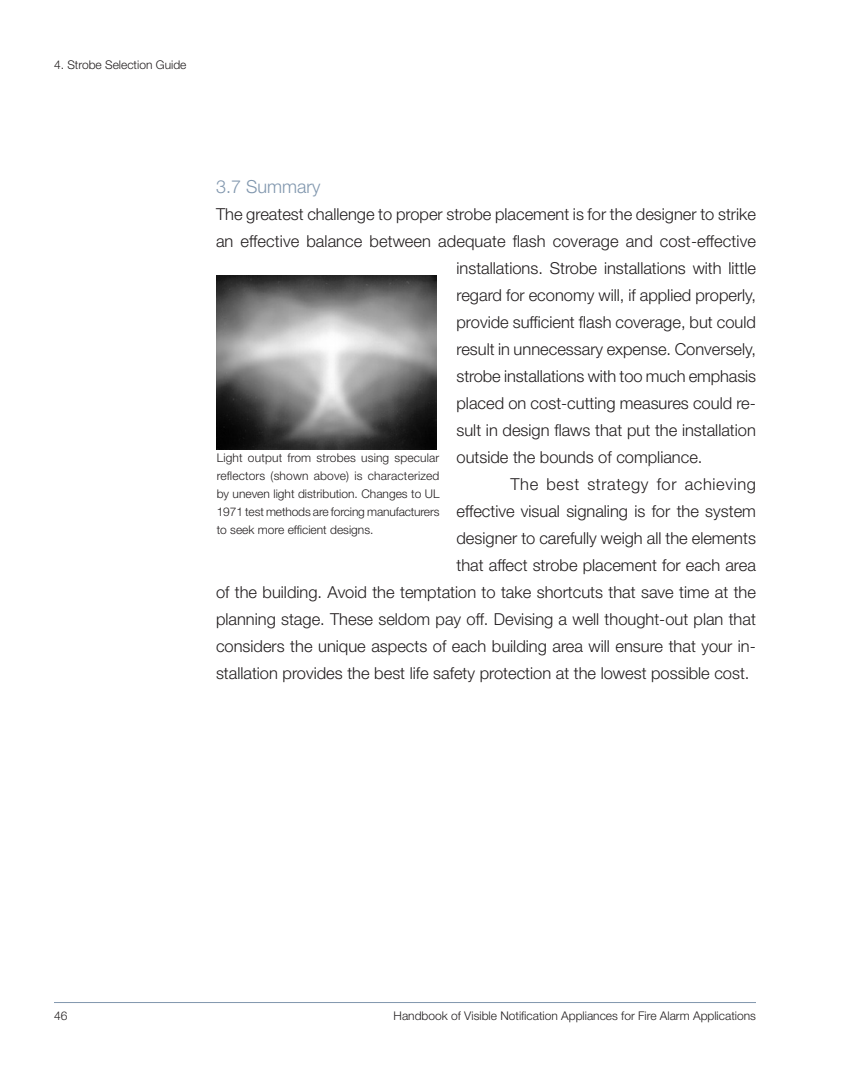
<style>
.page{position:relative;width:864px;height:1080px;background:#fff}
.page>*{position:absolute;margin:0;border:0;box-sizing:border-box;transform-origin:0 0}
.Subhead{font:300 18px "Helvetica Neue LT Std";color:#8197ae}
.Body_--_No_indent{font:300 16.5px "Helvetica Neue LT Std";color:#231f20}
.Body{font:300 16.5px "Helvetica Neue LT Std";color:#231f20}
.Body-2{font:300 16.5px "Helvetica Neue LT Std";letter-spacing:.04em;color:#231f20}
.Graphic_Caption{font:300 12px/18px "Helvetica Neue LT Std";color:#231f20;text-align:justify}
.Running_Header{font:300 12px "Helvetica Neue LT Std";color:#231f20}
</style>
<div class="page">
<hr style="left:54px;top:1002px;width:702px;height:1px;background:#8197ae">
<img style="left:216px;top:275px;width:220px;height:175px">
<p class="Running_Header" style="left:54px;top:57px;width:134px">4. Strobe Selection Guide</p>
<p class="Subhead" style="left:216px;top:175px;width:106px">3.7 Summary</p>
<p class="Body_--_No_indent" style="left:216px;top:204px;width:542px">The greatest challenge to proper strobe placement is for the designer to strike</p>
<p class="Body_--_No_indent" style="left:216px;top:231px;width:541px">an effective balance between adequate flash coverage and cost-effective</p>
<p class="Body_--_No_indent" style="left:457px;top:258px;width:301px">installations. Strobe installations with little</p>
<p class="Body_--_No_indent" style="left:457px;top:285px;width:301px">regard for economy will, if applied properly,</p>
<p class="Body_--_No_indent" style="left:457px;top:312px;width:301px">provide sufficient flash coverage, but could</p>
<p class="Body_--_No_indent" style="left:457px;top:339px;width:301px">result in unnecessary expense. Conversely,</p>
<p class="Body_--_No_indent" style="left:457px;top:366px;width:301px">strobe installations with too much emphasis</p>
<p class="Body_--_No_indent" style="left:457px;top:393px;width:301px">placed on cost-cutting measures could re-</p>
<p class="Body_--_No_indent" style="left:457px;top:420px;width:301px">sult in design flaws that put the installation</p>
<p class="Body_--_No_indent" style="left:457px;top:447px;width:248px">outside the bounds of compliance.</p>
<p class="Body-2" style="left:511px;top:474px;width:247px">The best strategy for achieving</p>
<p class="Body" style="left:457px;top:501px;width:301px">effective visual signaling is for the system</p>
<p class="Body" style="left:457px;top:528px;width:301px">designer to carefully weigh all the elements</p>
<p class="Body" style="left:457px;top:555px;width:301px">that affect strobe placement for each area</p>
<p class="Body" style="left:216px;top:582px;width:542px">of the building. Avoid the temptation to take shortcuts that save time at the</p>
<p class="Body" style="left:216px;top:609px;width:541px">planning stage. These seldom pay off. Devising a well thought-out plan that</p>
<p class="Body" style="left:216px;top:636px;width:542px">considers the unique aspects of each building area will ensure that your in-</p>
<p class="Body" style="left:216px;top:663px;width:535px">stallation provides the best life safety protection at the lowest possible cost.</p>
<p class="Graphic_Caption" style="left:217px;top:448px;width:224px">Light output from strobes using specular reflectors (shown above) is characterized by uneven light distribution. Changes to UL 1971 test methods are forcing manufacturers to seek more efficient designs.</p>
<p class="Graphic_Caption" style="left:54px;top:1007px;width:15px">46</p>
<p class="Graphic_Caption" style="left:394px;top:1007px;width:364px">Handbook of Visible Notification Appliances for Fire Alarm Applications</p>
</div>
